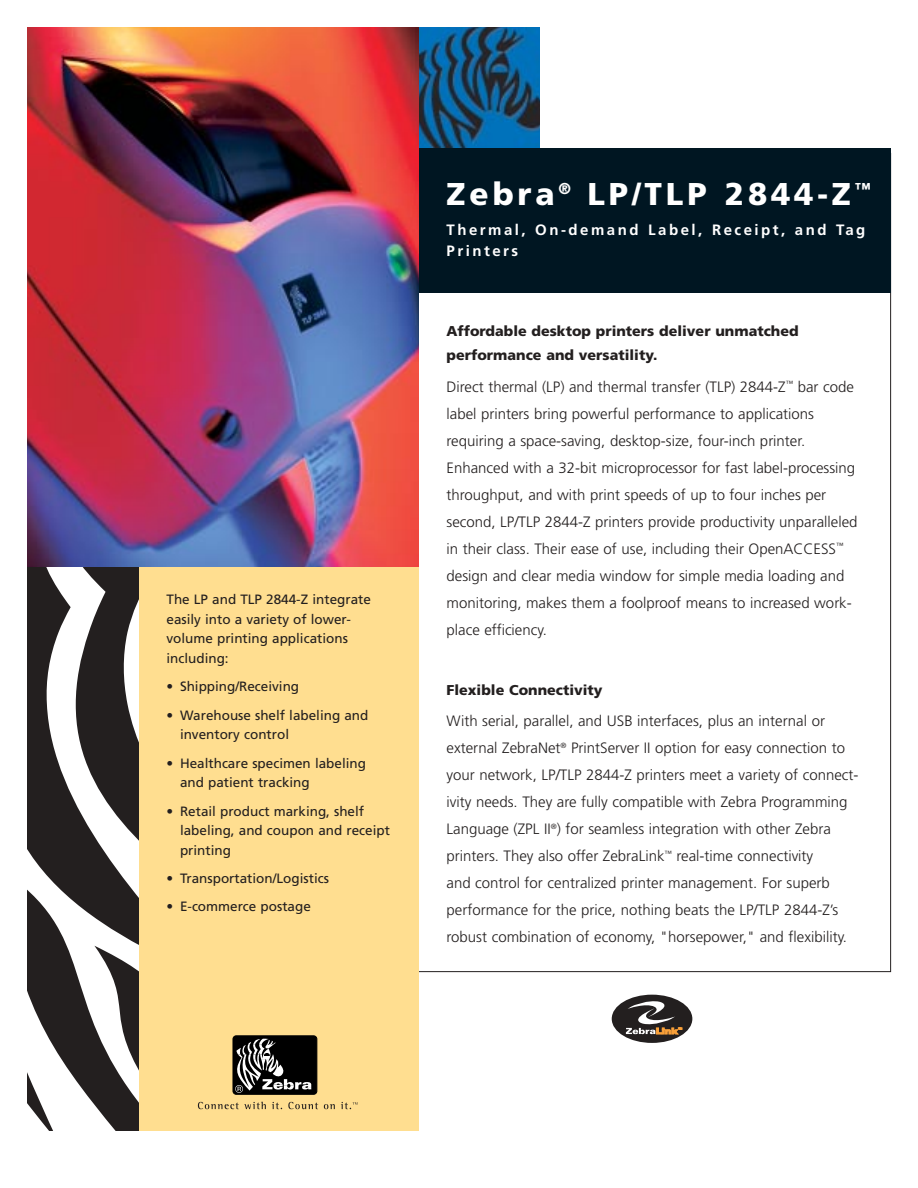
<style>
.page{position:relative;width:918px;height:1188px;background:#fff}
.page>*{position:absolute;margin:0;border:0;box-sizing:border-box;transform-origin:0 0}
.t1{font:900 31.5px "Frutiger";letter-spacing:.12em;color:#fff}
.t2{font:300 15px/27px "Frutiger";color:#231f1f}
.t3{font:700 15px/21px "Frutiger";letter-spacing:.165em;color:#fff}
.t4{font:900 14.25px/24px "Frutiger";color:#231f1f}
.t5{font:13.5px/19.5px "Frutiger";color:#231f1f}
</style>
<div class="page">
<svg style="left:27px;top:567px;width:112px;height:564px;fill:#231f1f"></svg>
<img style="left:418px;top:27px;width:122px;height:121px">
<div style="left:139px;top:555px;width:279px;height:576px;background:#ffde90"></div>
<div style="left:404px;top:148px;width:487px;height:145px;background:#001622"></div>
<div style="left:233px;top:1036px;width:84px;height:58px;background:#000;border:1px solid #000;border-radius:3px"></div>
<svg style="left:234px;top:1039px;width:77px;height:54px"></svg>
<svg style="left:198px;top:1102px;width:68px;height:7px"></svg>
<svg style="left:272px;top:1102px;width:10px;height:7px"></svg>
<svg style="left:288px;top:1102px;width:30px;height:7px"></svg>
<svg style="left:324px;top:1104px;width:11px;height:5px"></svg>
<svg style="left:341px;top:1102px;width:16px;height:7px"></svg>
<img style="left:27px;top:27px;width:391px;height:540px">
<div style="left:612px;top:995px;width:80px;height:48px;background:#231f1f;border-radius:50%"></div>
<svg style="left:626px;top:999px;width:56px;height:35px"></svg>
<p class="t5" style="left:166px;top:591px;width:206px">The LP and TLP 2844-Z integrate easily into a variety of lower&shy;volume printing applications including:</p>
<p class="t5" style="left:166px;top:678px;width:134px">• Shipping/Receiving</p>
<p class="t5" style="left:180px;top:706px;width:190px;text-indent:-14px">• Warehouse shelf labeling and inventory control</p>
<p class="t5" style="left:180px;top:754px;width:188px;text-indent:-14px">• Healthcare specimen labeling and patient tracking</p>
<p class="t5" style="left:180px;top:802px;width:211px;text-indent:-14px">• Retail product marking, shelf labeling, and coupon and receipt printing</p>
<p class="t5" style="left:166px;top:870px;width:164px">• Transportation/Logistics</p>
<p class="t5" style="left:166px;top:898px;width:146px">• E-commerce postage</p>
<h1 class="t1" style="left:447px;top:182px;width:426px">Zebra <sup>®</sup> LP/TLP 2844-Z <sup>™</sup></h1>
<p class="t3" style="left:447px;top:221px;width:420px">Thermal, On-demand Label, Receipt, and Tag<br>Printers</p>
<p class="t4" style="left:447px;top:320px;width:354px">Affordable desktop printers deliver unmatched performance and versatility.</p>
<p class="t2" style="left:447px;top:374px;width:413px">Direct thermal (LP) and thermal transfer (TLP) 2844-Z<sup>™</sup> bar code label printers bring powerful performance to applications requiring a space-saving, desktop-size, four-inch printer.<br>Enhanced with a 32-bit microprocessor for fast label-processing throughput, and with print speeds of up to four inches per second, LP/TLP 2844-Z printers provide productivity unparalleled in their class. Their ease of use, including their OpenACCESS<sup>™ </sup>design and clear media window for simple media loading and monitoring, makes them a foolproof means to increased work&shy;place efficiency.</p>
<p class="t4" style="left:447px;top:679px;width:158px">Flexible Connectivity</p>
<p class="t2" style="left:447px;top:709px;width:414px">With serial, parallel, and USB interfaces, plus an internal or external ZebraNet<sup>®</sup> PrintServer II option for easy connection to your network, LP/TLP 2844-Z printers meet a variety of connect&shy;ivity needs. They are fully compatible with Zebra Programming Language (ZPL II<sup>®</sup>) for seamless integration with other Zebra printers. They also offer ZebraLink<sup>™</sup> real-time connectivity<br>and control for centralized printer management. For superb performance for the price, nothing beats the LP/TLP 2844-Z’s robust combination of economy, "horsepower," and flexibility.</p>
</div>
